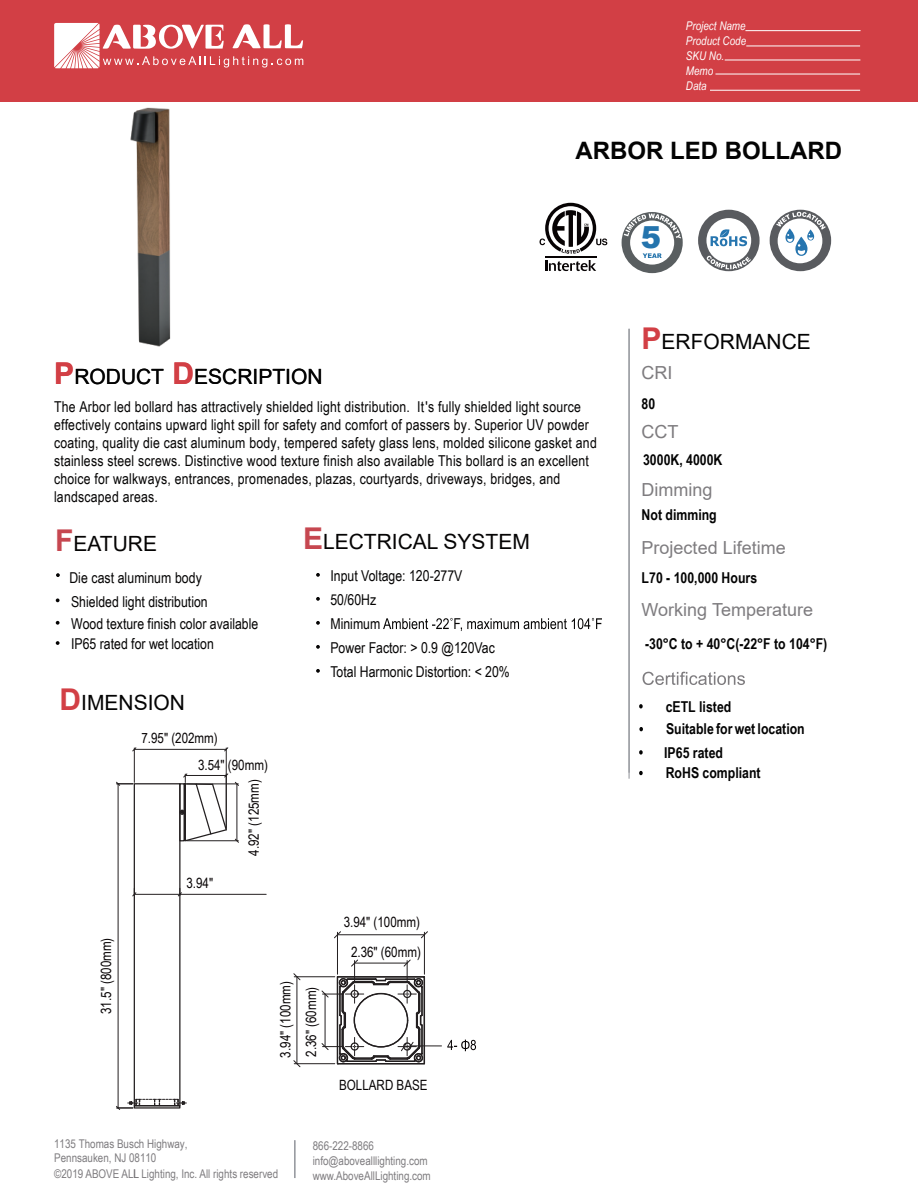
<style>
.page{position:relative;width:918px;height:1188px;background:#fff}
.page>*{position:absolute;margin:0;border:0;box-sizing:border-box;transform-origin:0 0}
.t1{font:900 30.45px "Arial";color:#2474ad}
.t2{font:700 30px "Arial";color:#d23f45}
.t3{font:700 24px "Arial";color:#030303}
.t4{font:21px "Arial";color:#030303}
.t5{font:21px "Arial";color:#050404}
.t6{font:18px "Arial";color:#7e7c7f}
.t7{font:15px/18px "Arial Narrow";letter-spacing:.015em;color:#050404}
.t8{font:700 15px/22.8px "Arial Narrow";color:#030303}
.t9{font:14.1px/29.2px "Arial Narrow";color:#070304}
.t10{font:12px/15px "Arial Narrow";color:#7e7c7f}
.t11{font:italic 12px/15px "Arial Narrow";color:#fff}
.s1{font-weight:700;font-size:30px;color:#d23f45}
.s2{font-weight:700;font-size:30px;color:#c64750}
</style>
<div class="page">
<img style="left:130px;top:107px;width:41px;height:240px">
<svg style="left:643px;top:672px;width:102px;height:13px"></svg>
<svg style="left:316px;top:573px;width:4px;height:4px"></svg>
<svg style="left:316px;top:597px;width:4px;height:4px"></svg>
<svg style="left:316px;top:621px;width:4px;height:4px"></svg>
<svg style="left:383px;top:618px;width:70px;height:11px"></svg>
<svg style="left:461px;top:618px;width:141px;height:13px"></svg>
<svg style="left:316px;top:645px;width:4px;height:4px"></svg>
<svg style="left:316px;top:669px;width:4px;height:4px"></svg>
<svg style="left:639px;top:704px;width:4px;height:4px"></svg>
<svg style="left:639px;top:727px;width:4px;height:4px"></svg>
<svg style="left:639px;top:771px;width:4px;height:4px"></svg>
<svg style="left:639px;top:750px;width:4px;height:5px"></svg>
<div style="left:770px;top:210px;width:61px;height:61px;background:#595b5f;border-radius:50%"></div>
<div style="left:778px;top:219px;width:44px;height:44px;background:#fff;border-radius:50%"></div>
<svg style="left:776px;top:212px;width:50px;height:44px"></svg>
<div style="left:698px;top:210px;width:62px;height:61px;background:#595b5f;border-radius:50%"></div>
<div style="left:706px;top:218px;width:45px;height:45px;background:#fff;border-radius:50%"></div>
<svg style="left:707px;top:256px;width:44px;height:13px"></svg>
<svg style="left:711px;top:229px;width:36px;height:17px"></svg>
<div style="left:622px;top:212px;width:61px;height:61px;background:#595e60;border-radius:50%"></div>
<div style="left:630px;top:221px;width:44px;height:44px;background:#fff;border-radius:50%"></div>
<svg style="left:624px;top:214px;width:57px;height:24px"></svg>
<svg style="left:643px;top:253px;width:19px;height:5px"></svg>
<div style="left:0;top:0;width:918px;height:102px;background:#d23f45"></div>
<svg style="left:54px;top:23px;width:249px;height:45px"></svg>
<hr style="left:294px;top:1140px;width:1px;height:38px;background:#8e9097">
<hr style="left:629px;top:329px;width:1px;height:450px;background:#8e9097">
<hr style="left:745px;top:30px;width:116px;height:1px;background:#fff">
<hr style="left:746px;top:46px;width:114px;height:1px;background:#fff">
<hr style="left:725px;top:60px;width:135px;height:1px;background:#fff">
<hr style="left:715px;top:74px;width:145px;height:1px;background:#fff">
<hr style="left:710px;top:90px;width:150px;height:1px;background:#fff">
<svg style="left:56px;top:573px;width:4px;height:4px"></svg>
<svg style="left:56px;top:598px;width:4px;height:4px"></svg>
<svg style="left:56px;top:621px;width:4px;height:4px"></svg>
<svg style="left:56px;top:641px;width:4px;height:4px"></svg>
<hr style="left:545px;top:257px;width:51px;height:1px;background:#070304">
<svg style="left:540px;top:203px;width:67px;height:51px"></svg>
<svg style="left:545px;top:260px;width:51px;height:11px"></svg>
<svg style="left:447px;top:1040px;width:29px;height:11px"></svg>
<div style="left:134px;top:783px;width:46px;height:323px;border:1px solid #231f20"></div>
<hr style="left:118px;top:784px;width:1px;height:324px;background:#231f20">
<svg style="left:116px;top:781px;width:17px;height:5px"></svg>
<hr style="left:134px;top:748px;width:1px;height:34px;background:#231f20">
<hr style="left:226px;top:748px;width:1px;height:80px;background:#231f20">
<hr style="left:134px;top:749px;width:92px;height:1px;background:#231f20">
<svg style="left:132px;top:747px;width:5px;height:5px"></svg>
<svg style="left:224px;top:747px;width:5px;height:5px"></svg>
<svg style="left:180px;top:773px;width:49px;height:69px"></svg>
<hr style="left:187px;top:784px;width:51px;height:1px;background:#231f20">
<hr style="left:187px;top:840px;width:51px;height:1px;background:#231f20">
<hr style="left:237px;top:784px;width:1px;height:57px;background:#231f20">
<svg style="left:235px;top:782px;width:4px;height:4px"></svg>
<svg style="left:235px;top:838px;width:4px;height:5px"></svg>
<hr style="left:134px;top:894px;width:132px;height:1px;background:#231f20">
<svg style="left:132px;top:888px;width:5px;height:9px"></svg>
<svg style="left:178px;top:888px;width:4px;height:9px"></svg>
<svg style="left:116px;top:1099px;width:70px;height:11px"></svg>
<div style="left:134px;top:1105px;width:46px;height:4px;border:1px solid #231f20"></div>
<hr style="left:411px;top:1046px;width:31px;height:1px;background:#231f20">
<hr style="left:337px;top:932px;width:1px;height:42px;background:#231f20">
<hr style="left:424px;top:932px;width:1px;height:42px;background:#231f20">
<hr style="left:337px;top:934px;width:87px;height:1px;background:#231f20">
<svg style="left:334px;top:931px;width:7px;height:8px"></svg>
<svg style="left:421px;top:931px;width:7px;height:8px"></svg>
<hr style="left:294px;top:976px;width:41px;height:1px;background:#231f20">
<hr style="left:294px;top:1063px;width:41px;height:1px;background:#231f20">
<hr style="left:297px;top:977px;width:1px;height:87px;background:#231f20">
<svg style="left:293px;top:973px;width:8px;height:8px"></svg>
<svg style="left:293px;top:1060px;width:8px;height:8px"></svg>
<svg style="left:321px;top:959px;width:105px;height:106px"></svg>
<p class="t11" style="left:686px;top:18px;width:62px">Project Name<br>Product Code<br>SKU No.<br>Memo<br>Data</p>
<h3 class="t3" style="left:576px;top:133px;width:268px">ARBOR LED BOLLARD</h3>
<h3 class="t4" style="left:54px;top:363px;width:270px"><span class="s1">P</span>RODUCT <span class="s1">D</span>ESCRIPTION</h3>
<p class="t7" style="left:54px;top:397px;width:544px">The Arbor led bollard has attractively shielded light distribution. It's fully shielded light source effectively contains upward light spill for safety and comfort of passers by. Superior UV powder coating, quality die cast aluminum body, tempered safety glass lens, molded silicone gasket and stainless steel screws. Distinctive wood texture finish also available This bollard is an excellent choice for walkways, entrances, promenades, plazas, courtyards, driveways, bridges, and landscaped areas.</p>
<h3 class="t5" style="left:55px;top:529px;width:103px"><span class="s2">F</span>EATURE</h3>
<h3 class="t5" style="left:303px;top:527px;width:228px"><span class="s2">E</span>LECTRICAL SYSTEM</h3>
<p class="t7" style="left:69px;top:565px;width:191px;line-height:23.1px">Die cast aluminum body<br>Shielded light distribution<br>Wood texture finish color available</p>
<p class="t7" style="left:71px;top:634px;width:144px">IP65 rated for wet location</p>
<p class="t7" style="left:330px;top:563px;width:134px;line-height:24px">Input Voltage: 120-277V<br>50/60Hz<br>Minimum</p>
<p class="t7" style="left:330px;top:611px;width:181px;line-height:24px;text-indent:123px">F<br>Power Factor: &gt; 0.9 @120Vac<br>Total Harmonic Distortion: &lt; 20%</p>
<h1 class="t1" style="left:641px;top:216px;width:22px">5</h1>
<h2 class="t2" style="left:642px;top:317px;width:22px">P</h2>
<h3 class="t4" style="left:662px;top:327px;width:151px">ERFORMANCE</h3>
<p class="t6" style="left:642px;top:360px;width:32px">CRI</p>
<p class="t8" style="left:642px;top:391px;width:15px">80</p>
<p class="t6" style="left:642px;top:420px;width:38px">CCT</p>
<p class="t8" style="left:643px;top:448px;width:81px">3000K, 4000K</p>
<p class="t6" style="left:642px;top:477px;width:72px">Dimming</p>
<p class="t8" style="left:642px;top:502px;width:77px">Not dimming</p>
<p class="t6" style="left:642px;top:536px;width:146px">Projected Lifetime</p>
<p class="t8" style="left:642px;top:566px;width:117px">L70 - 100,000 Hours</p>
<p class="t6" style="left:642px;top:597px;width:173px">Working Temperature</p>
<p class="t8" style="left:645px;top:632px;width:184px">-30°C to + 40°C(-22°F to 104°F)</p>
<h2 class="t2" style="left:60px;top:678px;width:23px">D</h2>
<h3 class="t4" style="left:81px;top:688px;width:105px">IMENSION</h3>
<p class="t8" style="left:666px;top:694px;width:141px">cETL listed<br>Suitable forwet location</p>
<p class="t8" style="left:666px;top:761px;width:96px">RoHS compliant</p>
<p class="t9" style="left:198px;top:724px;width:71px;line-height:27.3px;text-indent:-57px">7.95" (202mm)<br>3.54" (90mm)</p>
<p class="t8" style="left:664px;top:740px;width:60px">IP65 rated</p>
<p class="t9" style="left:239px;top:856px;width:78px;rotate:-90deg">4.92" (125mm)</p>
<p class="t9" style="left:91px;top:1014px;width:78px;rotate:-90deg">31.5" (800mm)</p>
<p class="t9" style="left:186px;top:868px;width:28px">3.94"</p>
<p class="t9" style="left:272px;top:1058px;width:78px;line-height:25.5px;rotate:-90deg">3.94" (100mm)<br>2.36" (60mm)</p>
<p class="t9" style="left:344px;top:907px;width:79px;text-align:center">3.94" (100mm)<br>2.36" (60mm)</p>
<p class="t9" style="left:339px;top:1070px;width:90px">BOLLARD BASE</p>
<p class="t10" style="left:54px;top:1136px;width:135px;line-height:14.4px">1135 Thomas Busch Highway,<br>Pennsauken, NJ 08110</p>
<p class="t10" style="left:54px;top:1166px;width:226px">©2019 ABOVE AL Lighting, Inc. All rights reserved</p>
<p class="t10" style="left:134px;top:1166px;width:7px">L</p>
<p class="t10" style="left:313px;top:1137px;width:120px">866-222-8866 info@abovealllighting.com www.AboveAllLighting.com</p>
</div>
